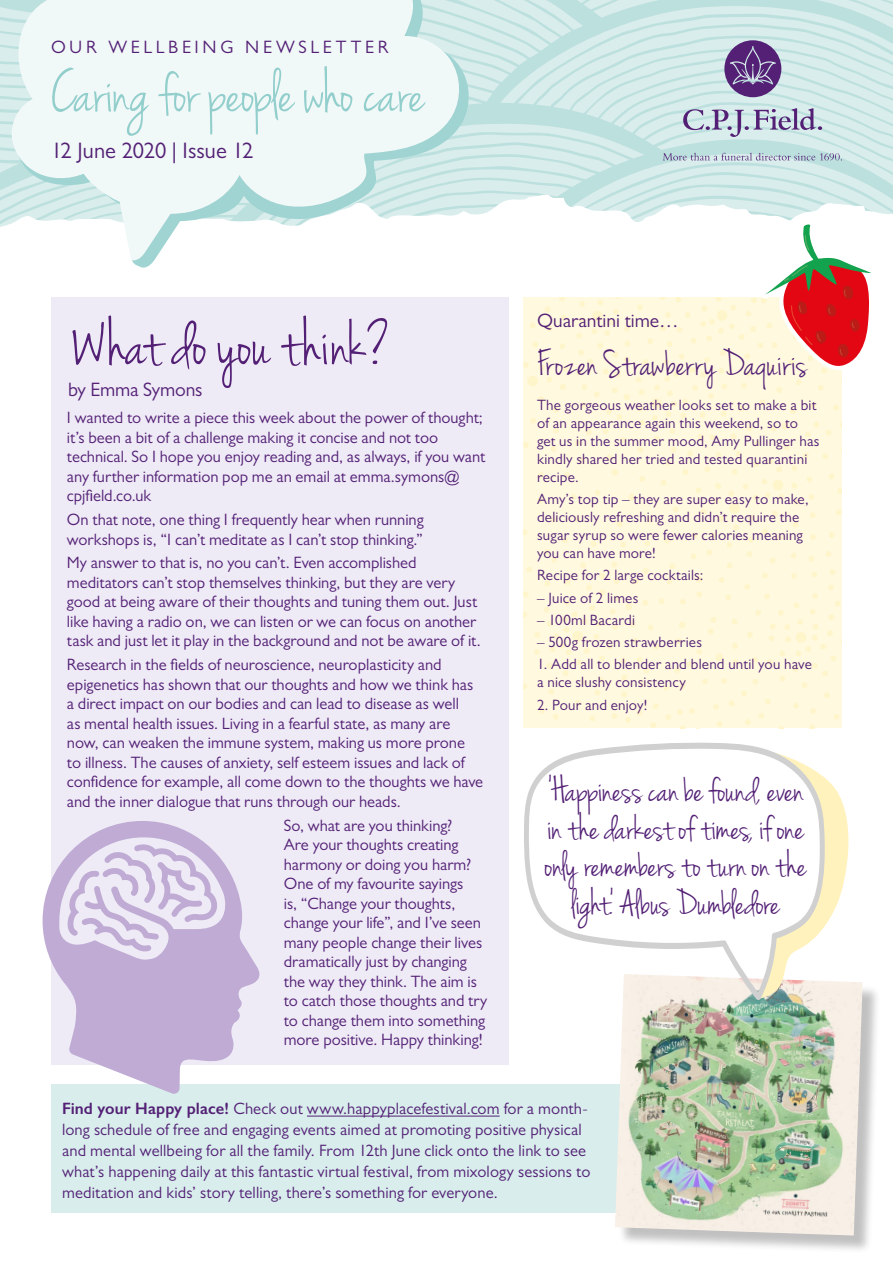
<style>
.page{position:relative;width:893px;height:1263px;background:#fff}
.page>*{position:absolute;margin:0;border:0;box-sizing:border-box;transform-origin:0 0}
.t1{font:67.5px "Jenna Sue";color:#532075}
.t2{font:63px "Jenna Sue";letter-spacing:-.01em;color:#92cfcc}
.t3{font:39px "Jenna Sue";color:#532075}
.t4{font:37.5px/37.5px "Jenna Sue";letter-spacing:-.005em;color:#532075;text-align:center}
.t5{font:22.5px "Gill Sans MT Std";color:#532075}
.t6{font:19.5px "Gill Sans MT Std";color:#532075}
.t7{font:18px "Gill Sans MT Std";letter-spacing:.205em;color:#532075}
.t8{font:16.5px/19.5px "Gill Sans MT Std";color:#532075}
.t9{font:15px/18px "Gill Sans MT Std";letter-spacing:.015em;color:#532075}
.s1{font-family:"Gill Sans";font-weight:600}
</style>
<div class="page">
<div style="left:51px;top:1084px;width:791px;height:129px;background:#d8edec"></div>
<svg style="left:524px;top:298px;width:318px;height:430px;fill:#fff9e0"></svg>
<svg style="left:0;top:0;width:893px;height:227px;fill:#d9edec"></svg>
<svg style="left:724px;top:40px;width:57px;height:57px"></svg>
<svg style="left:683px;top:108px;width:139px;height:29px"></svg>
<svg style="left:663px;top:153px;width:179px;height:7px"></svg>
<svg style="left:132px;top:0;width:340px;height:268px"></svg>
<svg style="left:11px;top:0;width:451px;height:260px;fill:#f1f8f8"></svg>
<div style="left:51px;top:298px;width:457px;height:767px;background:#eeeaf6"></div>
<svg style="left:43px;top:821px;width:217px;height:273px;fill:#bfabd3"></svg>
<svg style="left:67px;top:843px;width:151px;height:108px"></svg>
<svg style="left:760px;top:220px;width:115px;height:150px"></svg>
<hr style="left:307px;top:1116px;width:193px;height:1px;background:#532075">
<div style="left:618px;top:976px;width:263px;height:278px;background:#000;opacity:.25"></div>
<img style="left:615px;top:976px;width:248px;height:259px">
<svg style="left:825px;top:778px;width:33px;height:221px"></svg>
<svg style="left:524px;top:742px;width:301px;height:258px"></svg>
<p class="t7" style="left:51px;top:36px;width:339px">OUR WELLBEING NEWSLETTER</p>
<h2 class="t2" style="left:51px;top:57px;width:375px">Caring for people who care</h2>
<h3 class="t5" style="left:51px;top:137px;width:204px">12 June 2020 | Issue 12</h3>
<h1 class="t1" style="left:72px;top:306px;width:321px">What do you think?</h1>
<p class="t6" style="left:537px;top:309px;width:143px">Quarantini time…</p>
<h3 class="t3" style="left:537px;top:341px;width:272px">Frozen Strawberry Daquiris</h3>
<p class="t9" style="left:537px;top:396px;width:284px">The gorgeous weather looks set to make a bit of an appearance again this weekend, so to get us in the summer mood, Amy Pullinger has kindly shared her tried and tested quarantini recipe.</p>
<p class="t9" style="left:537px;top:490px;width:273px">Amy’s top tip – they are super easy to make, deliciously refreshing and didn’t require the sugar syrup so were fewer calories meaning you can have more!</p>
<p class="t9" style="left:537px;top:566px;width:168px">Recipe for 2 large cocktails:</p>
<p class="t9" style="left:537px;top:589px;width:103px">– Juice of 2 limes</p>
<p class="t9" style="left:537px;top:611px;width:100px">– 100ml Bacardi</p>
<p class="t9" style="left:537px;top:633px;width:166px">– 500g frozen strawberries</p>
<p class="t9" style="left:537px;top:655px;width:276px">1. Add all to blender and blend until you have a nice slushy consistency</p>
<p class="t9" style="left:537px;top:695px;width:112px">2. Pour and enjoy!</p>
<p class="t6" style="left:68px;top:378px;width:136px">by Emma Symons</p>
<p class="t8" style="left:67px;top:408px;width:420px">I wanted to write a piece this week about the power of thought; it’s been a bit of a challenge making it concise and not too technical. So I hope you enjoy reading and, as always, if you want any further information pop me an email at emma.symons@ cpjfield.co.uk</p>
<p class="t8" style="left:67px;top:510px;width:358px">On that note, one thing I frequently hear when running workshops is, “I can’t meditate as I can’t stop thinking.”</p>
<p class="t8" style="left:67px;top:553px;width:415px">My answer to that is, no you can’t. Even accomplished meditators can’t stop themselves thinking, but they are very good at being aware of their thoughts and tuning them out. Just like having a radio on, we can listen or we can focus on another task and just let it play in the background and not be aware of it.</p>
<p class="t8" style="left:67px;top:655px;width:418px">Research in the fields of neuroscience, neuroplasticity and epigenetics has shown that our thoughts and how we think has a direct impact on our bodies and can lead to disease as well<br>as mental health issues. Living in a fearful state, as many are now, can weaken the immune system, making us more prone to illness. The causes of anxiety, self esteem issues and lack of confidence for example, all come down to the thoughts we have and the inner dialogue that runs through our heads.</p>
<p class="t8" style="left:284px;top:815px;width:205px">So, what are you thinking?<br>Are your thoughts creating harmony or doing you harm?<br>One of my favourite sayings<br>is, “Change your thoughts, change your life”, and I’ve seen many people change their lives dramatically just by changing the way they think. The aim is to catch those thoughts and try to change them into something more positive. Happy thinking!</p>
<h3 class="t4" style="left:545px;top:773px;width:263px">‘Happiness can be found, even in the darkest of times, if one only remembers to turn on the light.’ Albus Dumbledore</h3>
<p class="t8" style="left:62px;top:1098px;width:530px;line-height:21px"><span class="s1">Find your Happy place!</span> Check out www.happyplacefestival.com for a month&shy;long schedule of free and engaging events aimed at promoting positive physical and mental wellbeing for all the family. From 12th June click onto the link to see what’s happening daily at this fantastic virtual festival, from mixology sessions to meditation and kids’ story telling, there’s something for everyone.</p>
</div>
